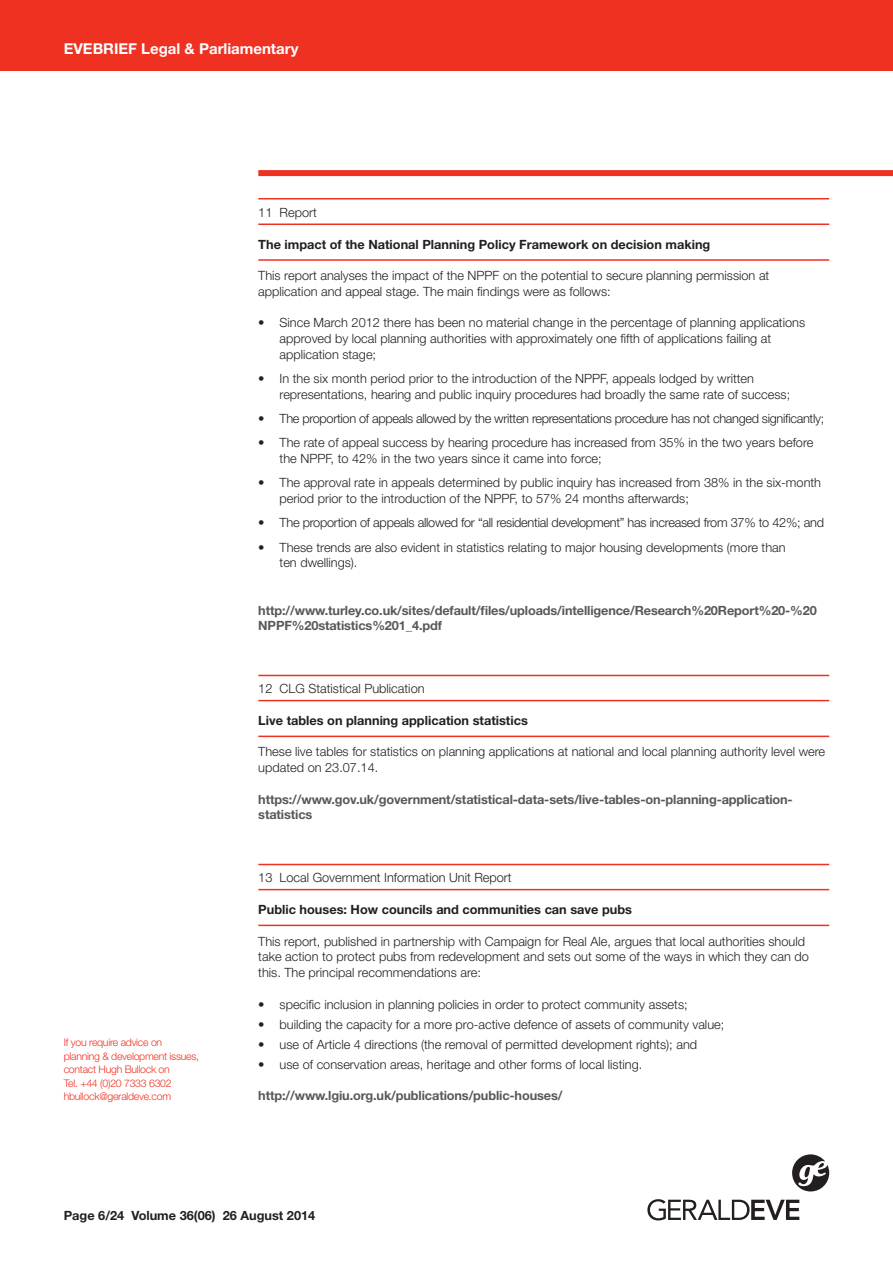
<style>
.page{position:relative;width:893px;height:1263px;background:#fff}
.page>*{position:absolute;margin:0;border:0;box-sizing:border-box;transform-origin:0 0}
.t1{font:700 15px "Helvetica Neue";color:#fff}
.t2{font:300 12.75px/15.8px "Helvetica Neue";color:#231f20}
.t3{font:700 12.75px/15.8px "Helvetica Neue";letter-spacing:-.01em;color:#57585a}
.t4{font:700 12.75px "Helvetica Neue";color:#231f20}
.t5{font:300 12.75px "Helvetica Neue";letter-spacing:-.025em;color:#231f20}
.t6{font:300 12.75px "Helvetica Neue";letter-spacing:-.02em;color:#231f20}
.t7{font:300 10.5px "Helvetica Neue";letter-spacing:-.025em;color:#ef3122}
</style>
<div class="page">
<div style="left:0;top:0;width:893px;height:70px;background:#ef3122"></div>
<svg style="left:792px;top:1154px;width:37px;height:37px"></svg>
<svg style="left:647px;top:1199px;width:152px;height:21px"></svg>
<div style="left:258px;top:170px;width:635px;height:6px;background:#ef3122"></div>
<hr style="left:258px;top:198px;width:571px;height:1px;background:#ef3122">
<hr style="left:258px;top:223px;width:571px;height:2px;background:#ef3122">
<hr style="left:258px;top:259px;width:571px;height:2px;background:#ef3122">
<hr style="left:258px;top:675px;width:571px;height:1px;background:#ef3122">
<hr style="left:258px;top:700px;width:571px;height:1px;background:#ef3122">
<hr style="left:258px;top:736px;width:571px;height:1px;background:#ef3122">
<hr style="left:258px;top:864px;width:571px;height:1px;background:#ef3122">
<hr style="left:258px;top:889px;width:571px;height:1px;background:#ef3122">
<hr style="left:258px;top:925px;width:571px;height:1px;background:#ef3122">
<p class="t1" style="left:64px;top:40px;width:236px">EVEBRIEF Legal &amp; Parliamentary</p>
<p class="t2" style="left:258px;top:204px;width:60px">11 Report</p>
<p class="t4" style="left:258px;top:236px;width:454px">The impact of the National Planning Policy Framework on decision making</p>
<p class="t2" style="left:258px;top:267px;width:513px">This report analyses the impact of the NPPF on the potential to secure planning permission at application and appeal stage. The main findings were as follows:</p>
<p class="t2" style="left:280px;top:315px;width:527px;text-indent:-21px">• Since March 2012 there has been no material change in the percentage of planning applications approved by local planning authorities with approximately one fifth of applications failing at application stage;</p>
<p class="t2" style="left:280px;top:370px;width:512px;text-indent:-21px">• In the six month period prior to the introduction of the NPPF, appeals lodged by written representations, hearing and public inquiry procedures had broadly the same rate of success;</p>
<p class="t5" style="left:258px;top:411px;width:567px">• The proportion of appeals allowed by the written representations procedure has not changed significantly;</p>
<p class="t2" style="left:280px;top:435px;width:535px;text-indent:-21px">• The rate of appeal success by hearing procedure has increased from 35% in the two years before the NPPF, to 42% in the two years since it came into force;</p>
<p class="t2" style="left:280px;top:475px;width:543px;text-indent:-21px">• The approval rate in appeals determined by public inquiry has increased from 38% in the six-month period prior to the introduction of the NPPF, to 57% 24 months afterwards;</p>
<p class="t6" style="left:258px;top:515px;width:567px">• The proportion of appeals allowed for “all residential development” has increased from 37% to 42%; and</p>
<p class="t2" style="left:280px;top:539px;width:508px;text-indent:-21px">• These trends are also evident in statistics relating to major housing developments (more than ten dwellings).</p>
<p class="t3" style="left:258px;top:602px;width:560px">http://www.turley.co.uk/sites/default/files/uploads/intelligence/Research%20Report%20-%20<br>NPPF%20statistics%201_4.pdf</p>
<p class="t7" style="left:64px;top:1036px;width:100px">If you require advice on</p>
<p class="t7" style="left:64px;top:1049px;width:137px">planning &amp; development issues,</p>
<p class="t7" style="left:64px;top:1063px;width:108px">contact Hugh Bullock on</p>
<p class="t7" style="left:64px;top:1076px;width:109px">Tel. +44 (0)20 7333 6302</p>
<p class="t7" style="left:64px;top:1090px;width:109px">hbullock@geraldeve.com</p>
<p class="t2" style="left:258px;top:681px;width:168px">12 CLG Statistical Publication</p>
<p class="t4" style="left:258px;top:712px;width:271px">Live tables on planning application statistics</p>
<p class="t2" style="left:258px;top:744px;width:568px">These live tables for statistics on planning applications at national and local planning authority level were updated on 23.07.14.</p>
<p class="t3" style="left:258px;top:791px;width:536px">https://www.gov.uk/government/statistical-data-sets/live-tables-on-planning-application&shy;statistics</p>
<p class="t2" style="left:258px;top:870px;width:255px">13 Local Government Information Unit Report</p>
<p class="t4" style="left:258px;top:901px;width:375px">Public houses: How councils and communities can save pubs</p>
<p class="t2" style="left:258px;top:933px;width:552px">This report, published in partnership with Campaign for Real Ale, argues that local authorities should take action to protect pubs from redevelopment and sets out some of the ways in which they can do this. The principal recommendations are:</p>
<p class="t2" style="left:258px;top:996px;width:431px">• specific inclusion in planning policies in order to protect community assets;</p>
<p class="t2" style="left:258px;top:1016px;width:467px">• building the capacity for a more pro-active defence of assets of community value;</p>
<p class="t2" style="left:258px;top:1036px;width:440px">• use of Article 4 directions (the removal of permitted development rights); and</p>
<p class="t2" style="left:258px;top:1056px;width:386px">• use of conservation areas, heritage and other forms of local listing.</p>
<p class="t3" style="left:258px;top:1087px;width:306px">http://www.lgiu.org.uk/publications/public-houses/</p>
<p class="t4" style="left:64px;top:1208px;width:253px">Page 6/24 Volume 36(06) 26 August 2014</p>
</div>
